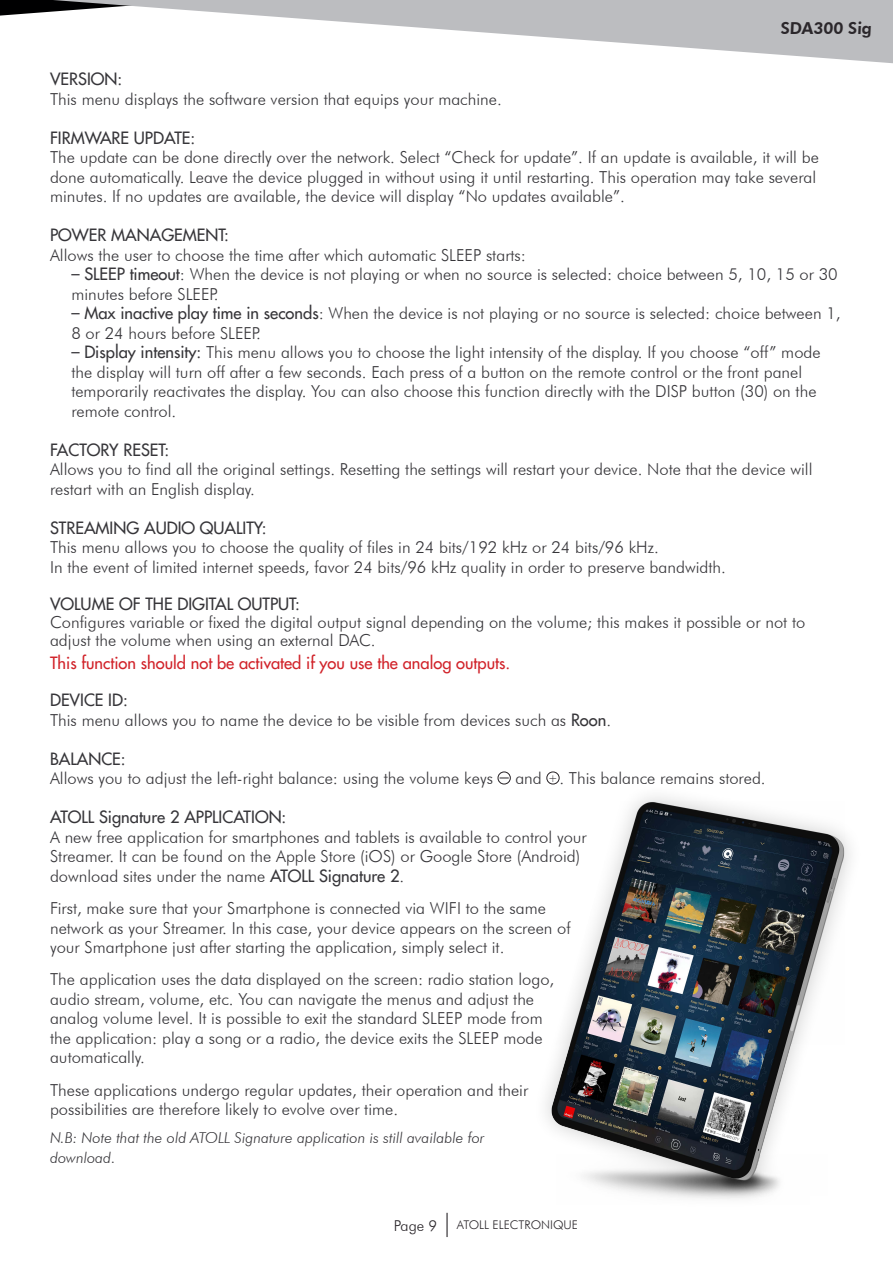
<style>
.page{position:relative;width:893px;height:1263px;background:#fff}
.page>*{position:absolute;margin:0;border:0;box-sizing:border-box;transform-origin:0 0}
.t1{font:300 16.5px/19.5px "Futura BT";color:#363539}
.t2{font:16.5px "Futura LT";color:#363539}
.t3{font:16.5px "Futura LT";color:#d1232a}
.t4{font:800 16.5px "Futura BT";color:#2b272b}
.t5{font:italic 300 15px/19.5px "Futura BT";color:#363539}
.t6{font:300 15px "Futura BT";color:#2b272b}
.t7{font:300 12px "Futura BT";color:#2b272b}
.t8{font:300 11.55px "Futura BT";color:#2b272b}
.s1{font-family:"Futura LT";font-weight:400}
</style>
<div class="page">
<svg style="left:0;top:0;width:893px;height:64px"></svg>
<hr style="left:446px;top:1213px;width:2px;height:24px;background:#2b272b">
<div style="left:493px;top:770px;width:22px;height:16px;background:#2b272b;opacity:.4"></div>
<div style="left:547px;top:772px;width:12px;height:12px;border:1px solid #262125;border-radius:50%"></div>
<div style="left:532px;top:783px;width:332px;height:432px;background:#fff"></div>
<img style="left:546px;top:796px;width:305px;height:403px">
<p class="t4" style="left:780px;top:18px;width:94px">SDA300 Sig</p>
<p class="t2" style="left:50px;top:68px;width:74px">VERSION:</p>
<p class="t1" style="left:50px;top:89px;width:453px">This menu displays the software version that equips your machine.</p>
<p class="t2" style="left:50px;top:127px;width:147px">FIRMWARE UPDATE:</p>
<p class="t1" style="left:50px;top:147px;width:770px">The update can be done directly over the network. Select “Check for update”. If an update is available, it will be done automatically. Leave the device plugged in without using it until restarting. This operation may take several minutes. If no updates are available, the device will display “No updates available”.</p>
<p class="t2" style="left:50px;top:224px;width:180px">POWER MANAGEMENT:</p>
<p class="t1" style="left:50px;top:245px;width:477px">Allows the user to choose the time after which automatic SLEEP starts:</p>
<p class="t1" style="left:71px;top:264px;width:768px"><span class="s1">– SLEEP timeout</span>: When the device is not playing or when no source is selected: choice between 5, 10, 15 or 30 minutes before SLEEP.</p>
<p class="t1" style="left:71px;top:303px;width:771px"><span class="s1">– Max inactive play time in seconds</span>: When the device is not playing or no source is selected: choice between 1,<br>8 or 24 hours before SLEEP.</p>
<p class="t1" style="left:71px;top:342px;width:751px"><span class="s1">– Display intensity:</span> This menu allows you to choose the light intensity of the display. If you choose “off” mode the display will turn off after a few seconds. Each press of a button on the remote control or the front panel temporarily reactivates the display. You can also choose this function directly with the DISP button (30) on the remote control.</p>
<p class="t2" style="left:50px;top:439px;width:121px">FACTORY RESET:</p>
<p class="t1" style="left:50px;top:459px;width:764px">Allows you to find all the original settings. Resetting the settings will restart your device. Note that the device will restart with an English display.</p>
<p class="t2" style="left:50px;top:517px;width:218px">STREAMING AUDIO QUALITY:</p>
<p class="t1" style="left:50px;top:537px;width:610px">This menu allows you to choose the quality of files in 24 bits/192 kHz or 24 bits/96 kHz.</p>
<p class="t1" style="left:50px;top:557px;width:677px">In the event of limited internet speeds, favor 24 bits/96 kHz quality in order to preserve bandwidth.</p>
<p class="t2" style="left:50px;top:593px;width:251px">VOLUME OF THE DIGITAL OUTPUT:</p>
<p class="t1" style="left:50px;top:613px;width:757px;line-height:18px">Configures variable or fixed the digital output signal depending on the volume; this makes it possible or not to adjust the volume when using an external DAC.</p>
<p class="t3" style="left:50px;top:652px;width:462px">This function should not be activated if you use the analog outputs.</p>
<p class="t2" style="left:50px;top:689px;width:79px">DEVICE ID:</p>
<p class="t1" style="left:50px;top:710px;width:563px">This menu allows you to name the device to be visible from devices such as <span class="s1">Roon</span>.</p>
<p class="t2" style="left:50px;top:748px;width:77px">BALANCE:</p>
<p class="t1" style="left:50px;top:768px;width:444px">Allows you to adjust the left-right balance: using the volume keys</p>
<p class="t1" style="left:515px;top:768px;width:28px">and</p>
<p class="t8" style="left:548px;top:770px;width:11px">+</p>
<p class="t1" style="left:559px;top:768px;width:208px">. This balance remains stored.</p>
<p class="t2" style="left:50px;top:806px;width:238px">ATOLL Signature 2 APPLICATION:</p>
<p class="t1" style="left:50px;top:827px;width:538px">A new free application for smartphones and tablets is available to control your<br>Streamer. It can be found on the Apple Store (iOS) or Google Store (Android) download sites under the name <span class="s1">ATOLL Signature 2</span>.</p>
<p class="t1" style="left:50px;top:898px;width:522px">First, make sure that your Smartphone is connected via WIFI to the same network as your Streamer. In this case, your device appears on the screen of your Smartphone just after starting the application, simply select it.</p>
<p class="t1" style="left:50px;top:969px;width:506px">The application uses the data displayed on the screen: radio station logo, audio stream, volume, etc. You can navigate the menus and adjust the analog volume level. It is possible to exit the standard SLEEP mode from the application: play a song or a radio, the device exits the SLEEP mode automatically.</p>
<p class="t1" style="left:50px;top:1080px;width:480px">These applications undergo regular updates, their operation and their possibilities are therefore likely to evolve over time.</p>
<p class="t5" style="left:50px;top:1128px;width:436px">N.B: Note that the old ATOLL Signature application is still available for download.</p>
<p class="t6" style="left:394px;top:1216px;width:45px">Page 9</p>
<p class="t7" style="left:457px;top:1218px;width:123px">ATOLL ELECTRONIQUE</p>
</div>
